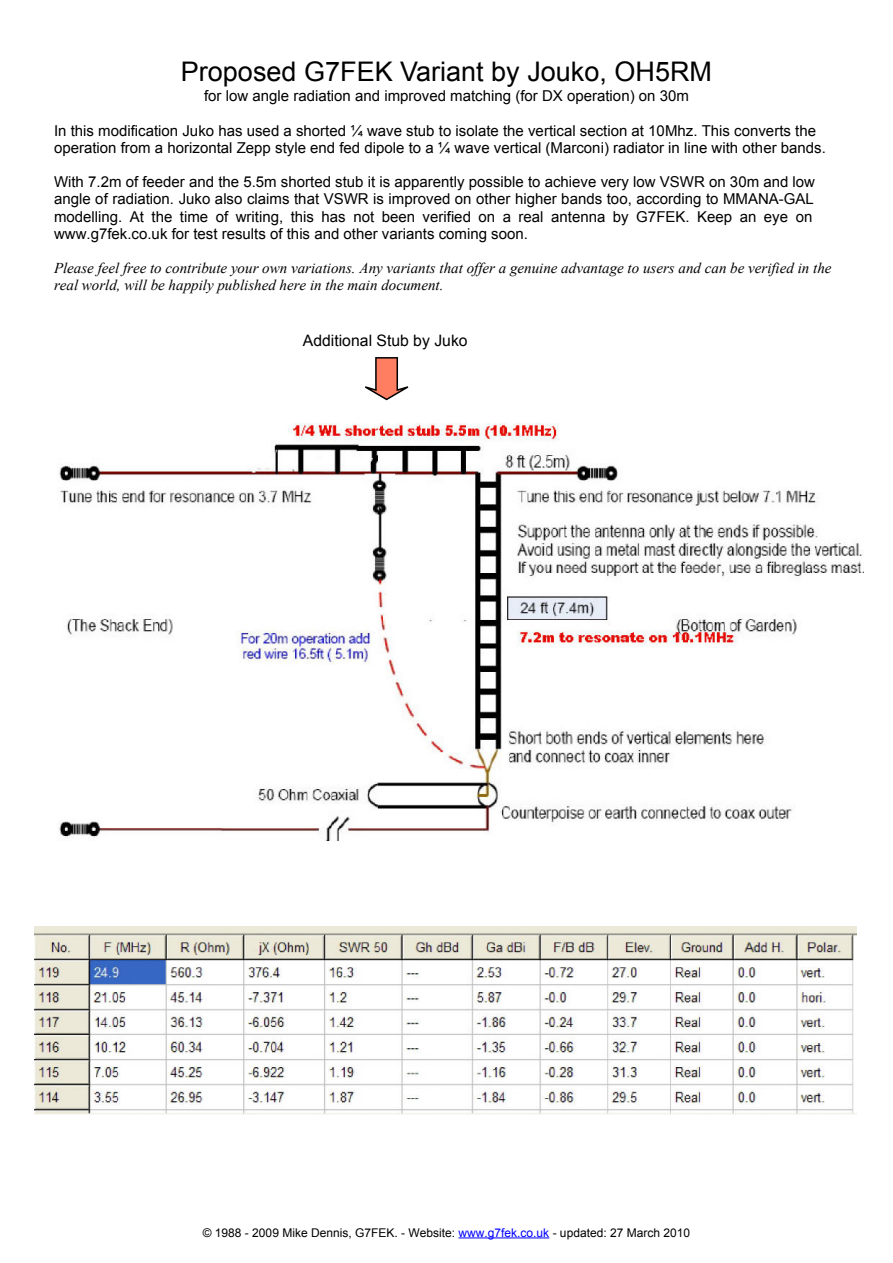
<style>
.page{position:relative;width:893px;height:1263px;background:#fff}
.page>*{position:absolute;margin:0;border:0;box-sizing:border-box;transform-origin:0 0}
.t1{font:27px "Arial";color:#000}
.t2{font:15.75px "Arial";color:#000}
.t3{font:15px/17.2px "Arial";color:#000}
.t4{font:italic 15px/17.2px "Times New Roman";color:#000}
.t5{font:12px "Arial";color:#000}
.s1{color:#00f}
</style>
<div class="page">
<hr style="left:458px;top:1237px;width:91px;height:1px;background:#00f">
<img style="left:59px;top:423px;width:804px;height:418px">
<svg style="left:365px;top:357px;width:43px;height:43px"></svg>
<img style="left:34px;top:927px;width:822px;height:187px">
<h1 class="t1" style="left:181px;top:61px;width:533px">Proposed G7FEK Variant by Jouko, OH5RM</h1>
<p class="t3" style="left:204px;top:89px;width:486px">for low angle radiation and improved matching (for DX operation) on 30m</p>
<p class="t3" style="left:54px;top:123px;width:773px">In this modification Juko has used a shorted ¼ wave stub to isolate the vertical section at 10Mhz. This converts the operation from a horizontal Zepp style end fed dipole to a ¼ wave vertical (Marconi) radiator in line with other bands.</p>
<p class="t3" style="left:54px;top:175px;width:763px">With 7.2m of feeder and the 5.5m shorted stub it is apparently possible to achieve very low VSWR on 30m and low angle of radiation. Juko also claims that VSWR is improved on other higher bands too, according to MMANA-GAL modelling. At the time of writing, this has not been verified on a real antenna by G7FEK. Keep an eye on www.g7fek.co.uk for test results of this and other variants coming soon.</p>
<p class="t4" style="left:54px;top:261px;width:779px">Please feel free to contribute your own variations. Any variants that offer a genuine advantage to users and can be verified in the real world, will be happily published here in the main document.</p>
<p class="t2" style="left:303px;top:335px;width:166px">Additional Stub by Juko</p>
<p class="t5" style="left:203px;top:1228px;width:489px">© 1988 - 2009 Mike Dennis, G7FEK. - Website: <span class="s1">www.g7fek.co.uk</span> - updated: 27 March 2010</p>
</div>
